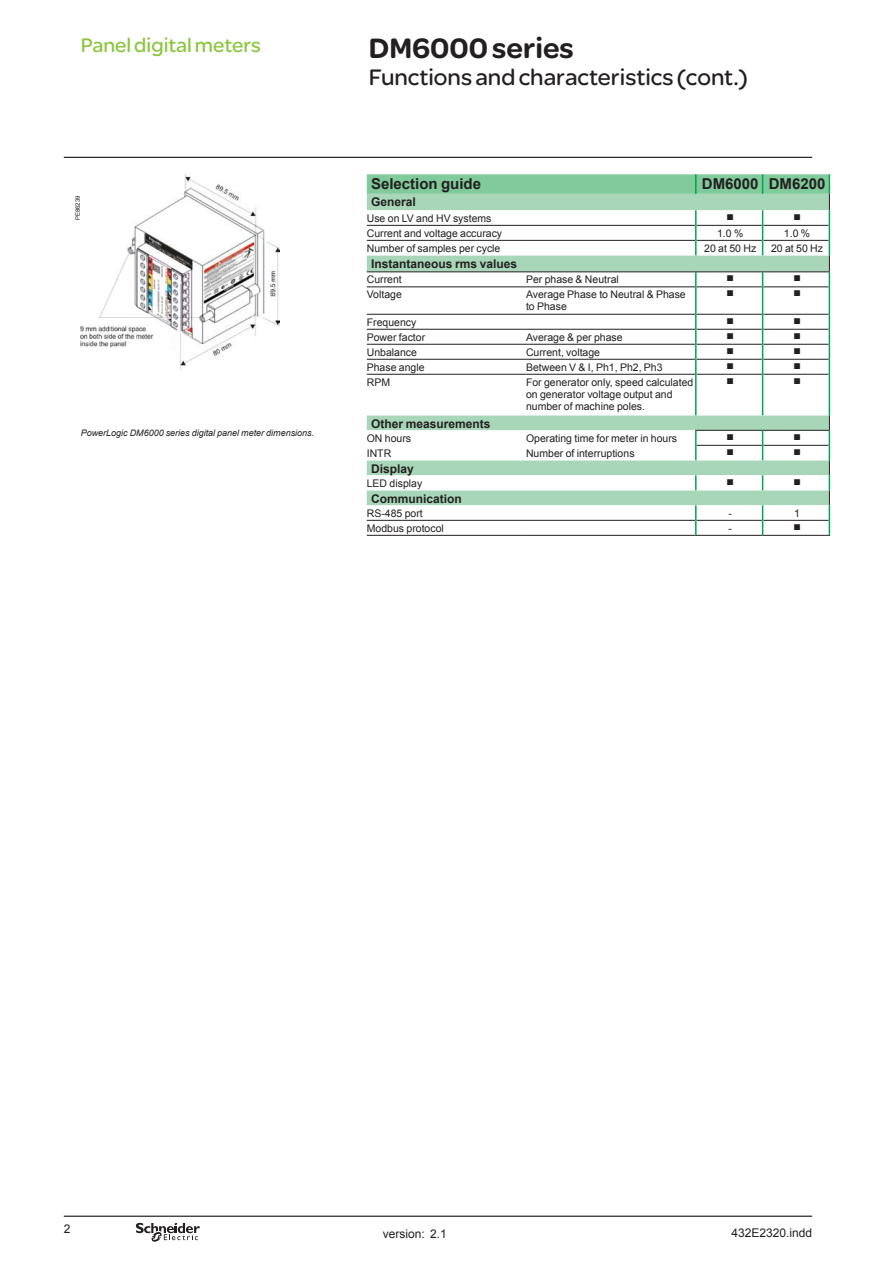
<style>
.page{position:relative;width:893px;height:1263px;background:#fff}
.page>*{position:absolute;margin:0;border:0;box-sizing:border-box;transform-origin:0 0}
._0_TitleLev1Fwd{font:900 30px "SE Optimist";color:#231f20}
._0_TitleLev2Fwd{font:24px "SE Optimist";color:#231f20}
._0_TopicFwd{font:21px "SE Optimist";color:#8bc63e}
.Cell_Section_2__10{font:700 15px "Arial";color:#231f20}
.Cell_Section_3__8{font:700 12px "Arial";color:#231f20}
._1_Text__8{font:12px "Arial";color:#231f20}
.Cell_Text__7__Flush{font:10.5px/12px "Arial";color:#231f20}
.Cell_Text__7{font:10.5px "Arial";color:#231f20}
.Cell_Text__7-2{font:10.5px "Graph Sch";color:#231f20}
.Legend__6__Left{font:italic 9px "Arial";color:#231f20}
.Recording_Number{font:6px "Arial";color:#231f20}
</style>
<div class="page">
<svg style="left:367px;top:375px;width:462px;height:160px"></svg>
<hr style="left:367px;top:374px;width:159px;height:1px;background:#231f20">
<hr style="left:526px;top:374px;width:169px;height:1px;background:#231f20">
<hr style="left:697px;top:374px;width:65px;height:1px;background:#231f20">
<hr style="left:763px;top:374px;width:66px;height:1px;background:#231f20">
<hr style="left:695px;top:430px;width:68px;height:1px;background:#231f20">
<hr style="left:763px;top:430px;width:67px;height:1px;background:#231f20">
<hr style="left:697px;top:445px;width:65px;height:1px;background:#231f20">
<hr style="left:763px;top:445px;width:66px;height:1px;background:#231f20">
<hr style="left:367px;top:520px;width:159px;height:1px;background:#231f20">
<hr style="left:526px;top:520px;width:169px;height:1px;background:#231f20">
<hr style="left:697px;top:520px;width:65px;height:1px;background:#231f20">
<hr style="left:763px;top:520px;width:66px;height:1px;background:#231f20">
<hr style="left:367px;top:535px;width:159px;height:1px;background:#231f20">
<hr style="left:526px;top:535px;width:170px;height:1px;background:#231f20">
<hr style="left:696px;top:535px;width:67px;height:1px;background:#231f20">
<hr style="left:763px;top:535px;width:67px;height:1px;background:#231f20">
<hr style="left:829px;top:374px;width:1px;height:41px;background:#00a54f">
<svg style="left:367px;top:174px;width:463px;height:200px"></svg>
<hr style="left:695px;top:374px;width:2px;height:41px;background:#00a54f">
<hr style="left:762px;top:374px;width:1px;height:41px;background:#00a54f">
<svg style="left:695px;top:430px;width:2px;height:30px"></svg>
<svg style="left:762px;top:430px;width:1px;height:30px"></svg>
<svg style="left:695px;top:475px;width:2px;height:15px"></svg>
<svg style="left:762px;top:475px;width:1px;height:15px"></svg>
<svg style="left:695px;top:505px;width:2px;height:30px"></svg>
<svg style="left:762px;top:505px;width:1px;height:30px"></svg>
<svg style="left:829px;top:415px;width:1px;height:120px"></svg>
<img style="left:81px;top:174px;width:199px;height:195px">
<hr style="left:64px;top:157px;width:748px;height:1px;background:#231f20">
<hr style="left:64px;top:1215px;width:748px;height:2px;background:#231f20">
<svg style="left:136px;top:1223px;width:64px;height:19px"></svg>
<p class="_0_TopicFwd" style="left:81px;top:30px;width:182px">Panel digital meters</p>
<p class="Recording_Number" style="left:74px;top:220px;width:26px;rotate:-90deg">PE86239</p>
<p class="Legend__6__Left" style="left:81px;top:427px;width:235px">PowerLogic DM6000 series digital panel meter dimensions.</p>
<p class="_0_TitleLev1Fwd" style="left:369px;top:26px;width:206px">DM6000 series</p>
<p class="_0_TitleLev2Fwd" style="left:369px;top:60px;width:380px">Functions and characteristics (cont.)</p>
<p class="Cell_Section_2__10" style="left:371px;top:174px;width:112px">Selection guide</p>
<p class="Cell_Section_2__10" style="left:702px;top:174px;width:58px">DM6000</p>
<p class="Cell_Section_2__10" style="left:769px;top:174px;width:58px">DM6200</p>
<p class="Cell_Section_3__8" style="left:371px;top:194px;width:46px">General</p>
<p class="Cell_Text__7__Flush" style="left:367px;top:212px;width:126px">Use on LV and HV systems</p>
<p class="Cell_Text__7-2" style="left:727px;top:209px;width:8px">b</p>
<p class="Cell_Text__7-2" style="left:794px;top:209px;width:8px">b</p>
<p class="Cell_Text__7__Flush" style="left:367px;top:227px;width:137px">Current and voltage accuracy</p>
<p class="Cell_Text__7" style="left:717px;top:226px;width:28px">1.0 %</p>
<p class="Cell_Text__7" style="left:784px;top:226px;width:28px">1.0 %</p>
<p class="Cell_Text__7__Flush" style="left:367px;top:242px;width:135px">Number of samples per cycle</p>
<p class="Cell_Text__7" style="left:704px;top:241px;width:53px">20 at 50 Hz</p>
<p class="Cell_Text__7" style="left:771px;top:241px;width:53px">20 at 50 Hz</p>
<p class="Cell_Section_3__8" style="left:371px;top:256px;width:148px">Instantaneous rms values</p>
<p class="Cell_Text__7__Flush" style="left:367px;top:274px;width:37px">Current</p>
<p class="Cell_Text__7__Flush" style="left:526px;top:274px;width:94px">Per phase &amp; Neutral</p>
<p class="Cell_Text__7-2" style="left:727px;top:271px;width:8px">b</p>
<p class="Cell_Text__7-2" style="left:794px;top:271px;width:8px">b</p>
<p class="Cell_Text__7__Flush" style="left:367px;top:289px;width:37px">Voltage</p>
<p class="Cell_Text__7__Flush" style="left:526px;top:289px;width:161px">Average Phase to Neutral &amp; Phase to Phase</p>
<p class="Cell_Text__7-2" style="left:727px;top:286px;width:8px">b</p>
<p class="Cell_Text__7-2" style="left:794px;top:286px;width:8px">b</p>
<p class="Cell_Text__7__Flush" style="left:367px;top:316px;width:51px">Frequency</p>
<p class="Cell_Text__7-2" style="left:727px;top:313px;width:8px">b</p>
<p class="Cell_Text__7-2" style="left:794px;top:313px;width:8px">b</p>
<p class="Cell_Text__7__Flush" style="left:367px;top:331px;width:60px">Power factor</p>
<p class="Cell_Text__7__Flush" style="left:526px;top:331px;width:98px">Average &amp; per phase</p>
<p class="Cell_Text__7-2" style="left:727px;top:328px;width:8px">b</p>
<p class="Cell_Text__7-2" style="left:794px;top:328px;width:8px">b</p>
<p class="Cell_Text__7__Flush" style="left:367px;top:346px;width:52px">Unbalance</p>
<p class="Cell_Text__7__Flush" style="left:526px;top:346px;width:76px">Current, voltage</p>
<p class="Cell_Text__7-2" style="left:727px;top:343px;width:8px">b</p>
<p class="Cell_Text__7-2" style="left:794px;top:343px;width:8px">b</p>
<p class="Cell_Text__7__Flush" style="left:367px;top:361px;width:59px">Phase angle</p>
<p class="Cell_Text__7__Flush" style="left:526px;top:361px;width:138px">Between V &amp; I, Ph1, Ph2, Ph3</p>
<p class="Cell_Text__7-2" style="left:727px;top:358px;width:8px">b</p>
<p class="Cell_Text__7-2" style="left:794px;top:358px;width:8px">b</p>
<p class="Cell_Text__7__Flush" style="left:367px;top:376px;width:25px">RPM</p>
<p class="Cell_Text__7__Flush" style="left:526px;top:376px;width:169px">For generator only, speed calculated on generator voltage output and number of machine poles.</p>
<p class="Cell_Text__7-2" style="left:727px;top:373px;width:8px">b</p>
<p class="Cell_Text__7-2" style="left:794px;top:373px;width:8px">b</p>
<p class="Cell_Section_3__8" style="left:371px;top:415px;width:121px">Other measurements</p>
<p class="Cell_Text__7__Flush" style="left:367px;top:432px;width:46px">ON hours</p>
<p class="Cell_Text__7__Flush" style="left:526px;top:432px;width:153px">Operating time for meter in hours</p>
<p class="Cell_Text__7-2" style="left:727px;top:429px;width:8px">b</p>
<p class="Cell_Text__7-2" style="left:794px;top:429px;width:8px">b</p>
<p class="Cell_Text__7__Flush" style="left:367px;top:447px;width:26px">INTR</p>
<p class="Cell_Text__7__Flush" style="left:526px;top:447px;width:110px">Number of interruptions</p>
<p class="Cell_Text__7-2" style="left:727px;top:444px;width:8px">b</p>
<p class="Cell_Text__7-2" style="left:794px;top:444px;width:8px">b</p>
<p class="Cell_Section_3__8" style="left:371px;top:460px;width:44px">Display</p>
<p class="Cell_Text__7__Flush" style="left:367px;top:477px;width:57px">LED display</p>
<p class="Cell_Text__7-2" style="left:727px;top:474px;width:8px">b</p>
<p class="Cell_Text__7-2" style="left:794px;top:474px;width:8px">b</p>
<p class="Cell_Section_3__8" style="left:371px;top:490px;width:92px">Communication</p>
<p class="Cell_Text__7__Flush" style="left:367px;top:507px;width:58px">RS-485 port</p>
<p class="Cell_Text__7" style="left:728px;top:506px;width:5px">-</p>
<p class="Cell_Text__7" style="left:794px;top:506px;width:7px">1</p>
<p class="Cell_Text__7__Flush" style="left:367px;top:522px;width:79px">Modbus protocol</p>
<p class="Cell_Text__7" style="left:728px;top:521px;width:5px">-</p>
<p class="Cell_Text__7-2" style="left:794px;top:519px;width:8px">b</p>
<p class="_1_Text__8" style="left:383px;top:1225px;width:66px">version: 2.1</p>
<p class="_1_Text__8" style="left:731px;top:1225px;width:82px">432E2320.indd</p>
</div>
